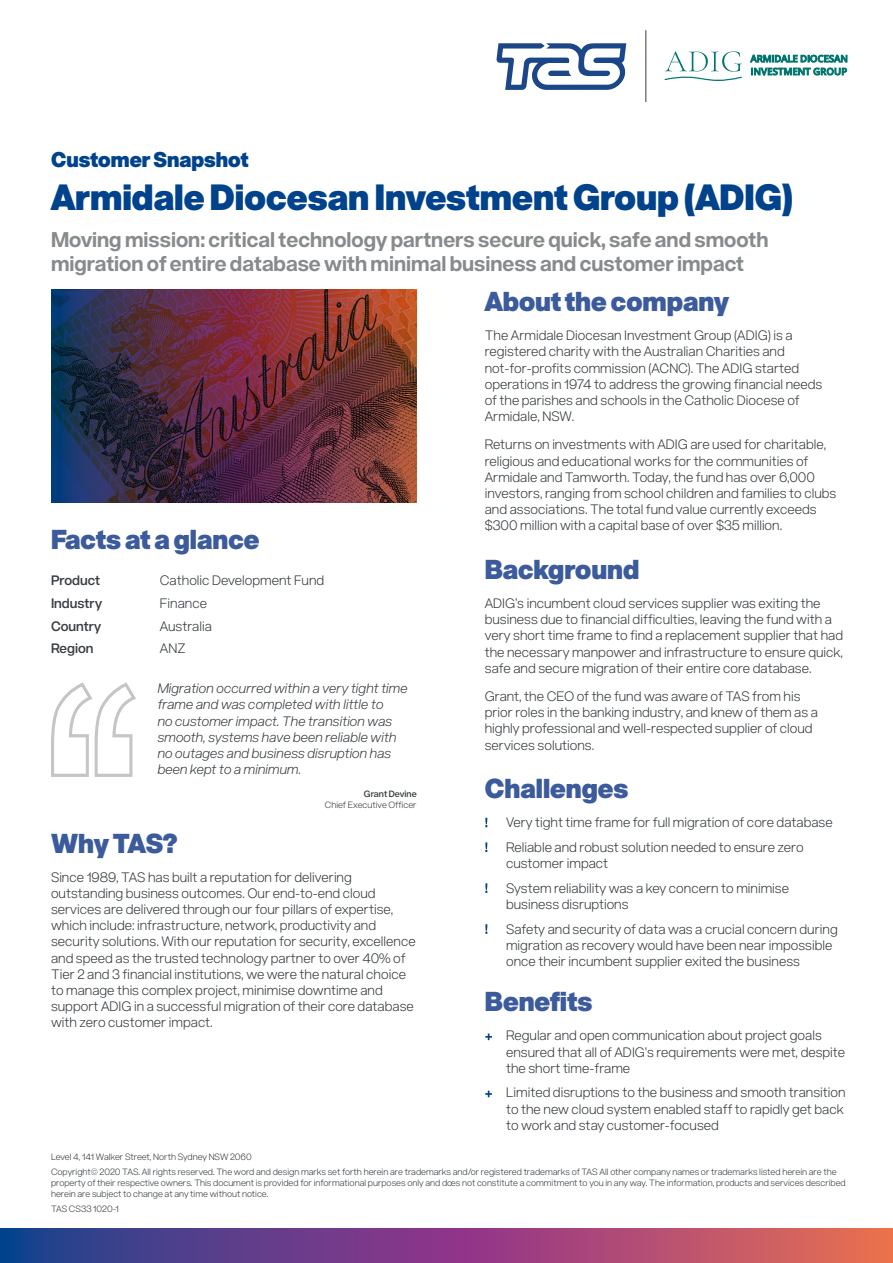
<style>
.page{position:relative;width:893px;height:1263px;background:#fff}
.page>*{position:absolute;margin:0;border:0;box-sizing:border-box;transform-origin:0 0}
.t1{font:900 36px "Acronym";color:#00438c}
.t2{font:900 27px "Acronym";color:#3c5b9c}
.t3{font:700 21px/24px "Acronym";color:#878b8d}
.t4{font:900 21px "Acronym";color:#00438c}
.t5{font:300 13.5px/16.2px "Acronym";color:#373d41}
.t6{font:italic 300 13.5px/16.2px "Acronym";color:#373d41}
.t7{font:600 13.5px "Acronym";color:#373d41}
.t8{font:700 13.5px "Acronym";color:#fff}
.t9{font:300 9px/15px "Acronym";color:#373d41}
.t10{font:600 9px "Acronym";color:#373d41}
.s1{font-weight:700;color:#fff}
</style>
<div class="page">
<svg style="left:51px;top:682px;width:85px;height:95px"></svg>
<svg style="left:0;top:1228px;width:893px;height:35px"></svg>
<img style="left:51px;top:290px;width:366px;height:212px">
<svg style="left:496px;top:43px;width:130px;height:47px"></svg>
<svg style="left:665px;top:51px;width:77px;height:30px"></svg>
<svg style="left:750px;top:54px;width:97px;height:21px"></svg>
<hr style="left:646px;top:30px;width:1px;height:72px;background:#373d41">
<h3 class="t4" style="left:51px;top:144px;width:199px">Customer Snapshot</h3>
<h1 class="t1" style="left:51px;top:170px;width:743px">Armidale Diocesan Investment Group (ADIG)</h1>
<h3 class="t3" style="left:51px;top:226px;width:719px">Moving mission: critical technology partners secure quick, safe and smooth migration of entire database with minimal business and customer impact</h3>
<h2 class="t2" style="left:51px;top:519px;width:210px">Facts at a glance</h2>
<p class="t7" style="left:51px;top:570px;width:51px">Product</p>
<p class="t5" style="left:160px;top:571px;width:166px">Catholic Development Fund</p>
<p class="t7" style="left:51px;top:593px;width:53px">Industry</p>
<p class="t5" style="left:160px;top:594px;width:49px">Finance</p>
<p class="t7" style="left:51px;top:616px;width:52px">Country</p>
<p class="t5" style="left:160px;top:617px;width:53px">Australia</p>
<p class="t7" style="left:51px;top:639px;width:44px">Region</p>
<p class="t5" style="left:160px;top:640px;width:27px">ANZ</p>
<p class="t6" style="left:157px;top:680px;width:252px">Migration occurred within a very tight time frame and was completed with little to<br>no customer impact. The transition was smooth, systems have been reliable with no outages and business disruption has been kept to a minimum.</p>
<p class="t10" style="left:364px;top:787px;width:54px">Grant Devine</p>
<p class="t9" style="left:325px;top:797px;width:93px">Chief Executive Officer</p>
<h2 class="t2" style="left:51px;top:823px;width:128px">Why TAS?</h2>
<p class="t5" style="left:51px;top:868px;width:366px">Since 1989, TAS has built a reputation for delivering outstanding business outcomes. Our end-to-end cloud services are delivered through our four pillars of expertise, which include: infrastructure, network, productivity and security solutions. With our reputation for security, excellence and speed as the trusted technology partner to over 40% of Tier 2 and 3 financial institutions, we were the natural choice to manage this complex project, minimise downtime and support ADIG in a successful migration of their core database with zero customer impact.</p>
<h2 class="t2" style="left:485px;top:281px;width:246px">About the company</h2>
<p class="t5" style="left:485px;top:327px;width:339px">The Armidale Diocesan Investment Group (ADIG) is a registered charity with the Australian Charities and not-for-profits commission (ACNC). The ADIG started operations in 1974 to address the growing financial needs of the parishes and schools in the Catholic Diocese of Armidale, NSW.</p>
<p class="t5" style="left:485px;top:436px;width:353px">Returns on investments with ADIG are used for charitable, religious and educational works for the communities of Armidale and Tamworth. Today, the fund has over 6,000 investors, ranging from school children and families to clubs and associations. The total fund value currently exceeds $300 million with a capital base of over $35 million.</p>
<h2 class="t2" style="left:485px;top:549px;width:156px">Background</h2>
<p class="t5" style="left:485px;top:594px;width:360px">ADIG’s incumbent cloud services supplier was exiting the business due to financial difficulties, leaving the fund with a very short time frame to find a replacement supplier that had the necessary manpower and infrastructure to ensure quick, safe and secure migration of their entire core database.</p>
<p class="t5" style="left:485px;top:687px;width:335px">Grant, the CEO of the fund was aware of TAS from his prior roles in the banking industry, and knew of them as a highly professional and well-respected supplier of cloud services solutions.</p>
<h2 class="t2" style="left:485px;top:768px;width:145px">Challenges</h2>
<p class="t8" style="left:485px;top:812px;width:5px">!</p>
<p class="t5" style="left:506px;top:814px;width:328px">Very tight time frame for full migration of core database</p>
<p class="t8" style="left:485px;top:837px;width:5px">!</p>
<p class="t5" style="left:506px;top:838px;width:299px">Reliable and robust solution needed to ensure zero customer impact</p>
<p class="t8" style="left:485px;top:878px;width:5px">!</p>
<p class="t5" style="left:506px;top:879px;width:285px">System reliability was a key concern to minimise business disruptions</p>
<p class="t8" style="left:485px;top:919px;width:5px">!</p>
<p class="t5" style="left:506px;top:920px;width:333px">Safety and security of data was a crucial concern during migration as recovery would have been near impossible once their incumbent supplier exited the business</p>
<h2 class="t2" style="left:485px;top:981px;width:109px">Benefits</h2>
<p class="t5" style="left:506px;top:1027px;width:341px;text-indent:-21px"><span class="s1">+</span> Regular and open communication about project goals ensured that all of ADIG’s requirements were met, despite the short time-frame</p>
<p class="t5" style="left:506px;top:1084px;width:341px;text-indent:-21px"><span class="s1">+</span> Limited disruptions to the business and smooth transition to the new cloud system enabled staff to rapidly get back to work and stay customer-focused</p>
<p class="t9" style="left:51px;top:1149px;width:787px">Level 4, 141 Walker Street, North Sydney NSW 2060<br>Copyright© 2020 TAS. All rights reserved. The word and design marks set forth herein are trademarks and/or registered trademarks of TAS All other company names or trademarks listed herein are the</p>
<p class="t9" style="left:51px;top:1177px;width:796px;line-height:10.8px">property of their respective owners. This document is provided for informational purposes only and does not constitute a commitment to you in any way. The information, products and services described herein are subject to change at any time without notice.</p>
<p class="t9" style="left:51px;top:1201px;width:69px">TAS CS33 1020-1</p>
</div>
